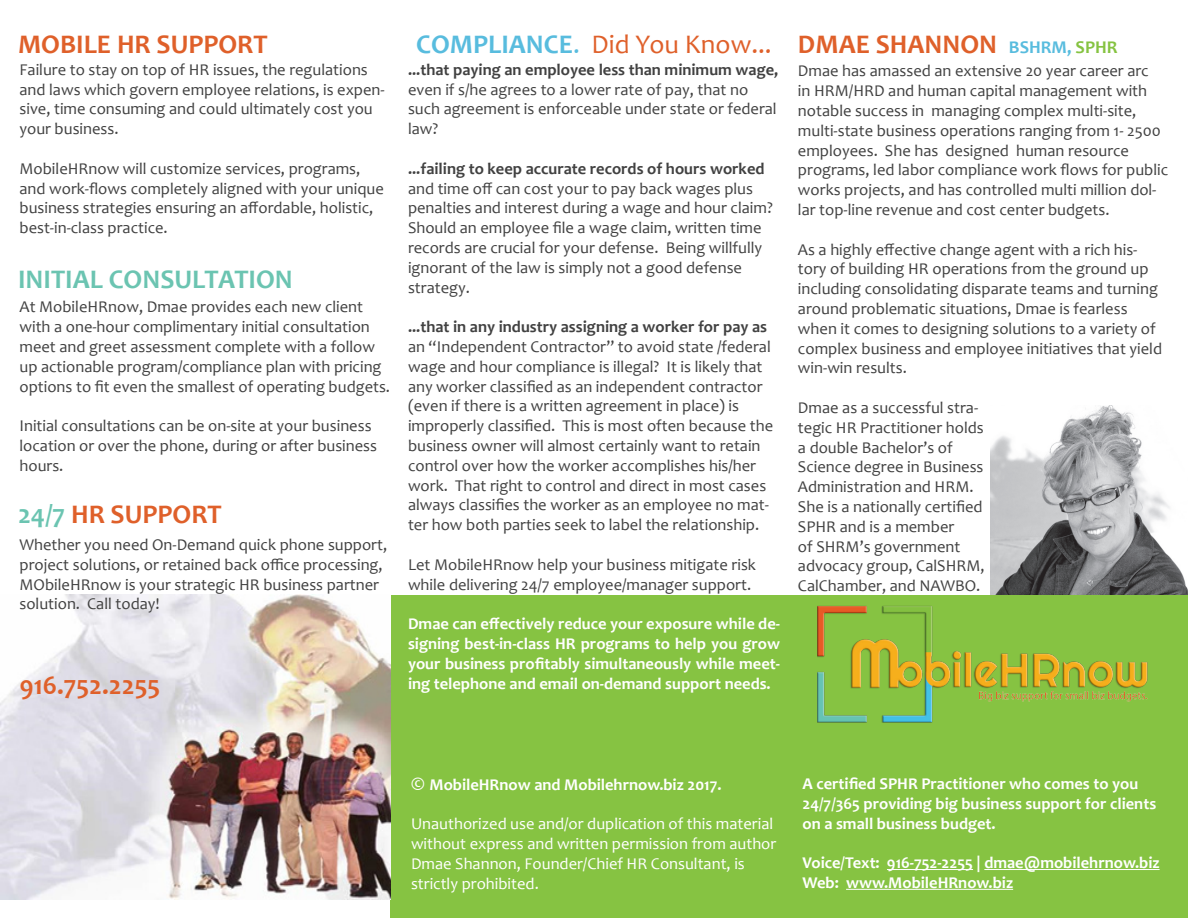
<style>
.page{position:relative;width:1188px;height:918px;background:#fff}
.page>*{position:absolute;margin:0;border:0;box-sizing:border-box;transform-origin:0 0}
.t1{font:700 27px "Candara";color:#df602a}
.t2{font:27px "Candara";color:#df602a}
.t3{font:700 27px "Candara";color:#6bc4b1}
.t4{font:16.5px/19.8px "Candara";color:#414141}
.t5{font:700 16.5px/19.8px "Candara";color:#fff}
.t6{font:16.5px/19.8px "Candara";color:#fff}
.s1{color:#6bc4b1}
.s2{font-weight:700;color:#58bcde}
.s3{color:#58bcde}
.s4{font-weight:700}
.s5{font-size:18px;color:#58bcde}
.s6{font-size:18px;color:#86c342}
.s7{font-size:21px}
</style>
<div class="page">
<div style="left:390px;top:595px;width:798px;height:323px;background:#86c342"></div>
<img style="left:990px;top:406px;width:198px;height:189px">
<img style="left:817px;top:606px;width:331px;height:116px">
<hr style="left:887px;top:869px;width:86px;height:1px;background:#fff">
<hr style="left:984px;top:869px;width:176px;height:1px;background:#fff">
<hr style="left:846px;top:889px;width:167px;height:1px;background:#fff">
<img style="left:0;top:595px;width:390px;height:305px">
<p class="t1" style="left:18px;top:27px;width:251px">MOBILE HR SUPPORT</p>
<p class="t4" style="left:20px;top:59px;width:367px">Failure to stay on top of HR issues, the regulations and laws which govern employee relations, is expen&shy;sive, time consuming and could ultimately cost you your business.</p>
<p class="t4" style="left:20px;top:158px;width:366px">MobileHRnow will customize services, programs, and work-flows completely aligned with your unique business strategies ensuring an affordable, holistic, best-in-class practice.</p>
<p class="t3" style="left:18px;top:262px;width:276px">INITIAL CONSULTATION</p>
<p class="t4" style="left:20px;top:297px;width:372px">At MobileHRnow, Dmae provides each new client with a one-hour complimentary initial consultation meet and greet assessment complete with a follow up actionable program/compliance plan with pricing options to fit even the smallest of operating budgets.</p>
<p class="t4" style="left:20px;top:416px;width:359px">Initial consultations can be on-site at your business location or over the phone, during or after business hours.</p>
<p class="t1" style="left:18px;top:497px;width:205px"><span class="s1">24/7</span> HR SUPPORT</p>
<p class="t4" style="left:20px;top:535px;width:369px">Whether you need On-Demand quick phone support, project solutions, or retained back office processing, MObileHRnow is your strategic HR business partner solution. Call today!</p>
<p class="t1" style="left:20px;top:668px;width:142px">916.752.2255</p>
<p class="t2" style="left:416px;top:27px;width:357px"><span class="s2">COMPLIANCE</span><span class="s3">.</span> Did You Know...</p>
<p class="t4" style="left:408px;top:59px;width:372px"><span class="s4">...that paying an employee less than minimum wage, </span>even if s/he agrees to a lower rate of pay, that no such agreement is enforceable under state or federal law?</p>
<p class="t4" style="left:408px;top:158px;width:366px"><span class="s4">...failing to keep accurate records of hours worked </span>and time off can cost your to pay back wages plus penalties and interest during a wage and hour claim?<br>Should an employee file a wage claim, written time records are crucial for your defense. Being willfully ignorant of the law is simply not a good defense strategy.</p>
<p class="t4" style="left:408px;top:317px;width:367px"><span class="s4">...that in any industry assigning a worker for pay as </span>an “Independent Contractor” to avoid state /federal wage and hour compliance is illegal? It is likely that any worker classified as an independent contractor (even if there is a written agreement in place) is improperly classified. This is most often because the business owner will almost certainly want to retain control over how the worker accomplishes his/her work. That right to control and direct in most cases always classifies the worker as an employee no mat&shy;ter how both parties seek to label the relationship.</p>
<p class="t4" style="left:408px;top:554px;width:349px">Let MobileHRnow help your business mitigate risk while delivering 24/7 employee/manager support.</p>
<p class="t5" style="left:408px;top:614px;width:374px;text-align:justify">Dmae can effectively reduce your exposure while de&shy;signing best-in-class HR programs to help you grow your business profitably simultaneously while meet&shy;ing telephone and email on-demand support needs.</p>
<p class="t1" style="left:798px;top:27px;width:321px">DMAE SHANNON <span class="s5">BSHRM,</span> <span class="s6">SPHR</span></p>
<p class="t4" style="left:798px;top:61px;width:372px">Dmae has amassed an extensive 20 year career arc<br>in HRM/HRD and human capital management with notable success in managing complex multi-site, multi-state business operations ranging from 1- 2500 employees. She has designed human resource programs, led labor compliance work flows for public works projects, and has controlled multi million dol&shy;lar top-line revenue and cost center budgets.</p>
<p class="t4" style="left:798px;top:239px;width:366px">As a highly effective change agent with a rich his&shy;tory of building HR operations from the ground up including consolidating disparate teams and turning around problematic situations, Dmae is fearless when it comes to designing solutions to a variety of complex business and employee initiatives that yield win-win results.</p>
<p class="t4" style="left:798px;top:397px;width:188px">Dmae as a successful stra&shy;tegic HR Practitioner holds a double Bachelor’s of<br>Science degree in Business<br>Administration and HRM.<br>She is a nationally certified<br>SPHR and is a member<br>of SHRM’s government advocacy group, CalSHRM,<br>CalChamber, and NAWBO.</p>
<p class="t5" style="left:411px;top:774px;width:312px"><span class="s7">©</span> MobileHRnow and Mobilehrnow.biz 2017.</p>
<p class="t6" style="left:411px;top:814px;width:367px">Unauthorized use and/or duplication of this material without express and written permission from author Dmae Shannon, Founder/Chief HR Consultant, is strictly prohibited.</p>
<p class="t5" style="left:802px;top:774px;width:355px">A certified SPHR Practitioner who comes to you<br>24/7/365 providing big business support for clients on a small business budget.</p>
<p class="t5" style="left:802px;top:853px;width:359px">Voice/Text: 916-752-2255 | dmae@mobilehrnow.biz<br>Web: www.MobileHRnow.biz</p>
</div>
